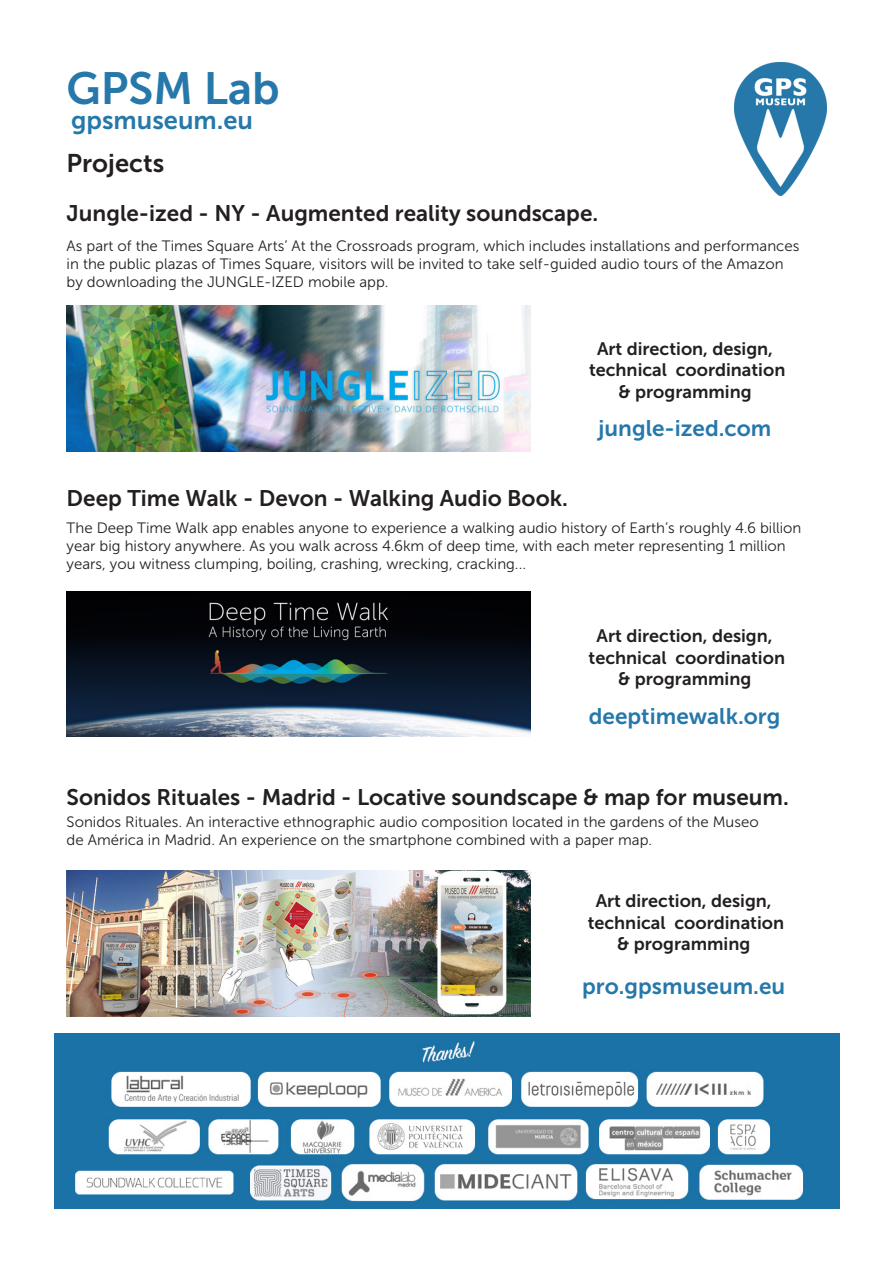
<style>
.page{position:relative;width:893px;height:1263px;background:#fff}
.page>*{position:absolute;margin:0;border:0;box-sizing:border-box;transform-origin:0 0}
.t1{font:45px "Museo Sans 700";color:#2678aa}
.t2{font:25.5px "Museo Sans 700";color:#2678aa}
.t3{font:25.5px "Museo Sans 700";color:#231f20}
.t4{font:22.5px "Museo Sans 700";color:#231f20}
.t5{font:22.5px "Museo Sans 700";color:#2678aa}
.t6{font:18px "Museo Sans 700";color:#231f20}
.t7{font:15px/18px "Museo Sans 300";color:#231f20}
</style>
<div class="page">
<img style="left:55px;top:1033px;width:785px;height:176px">
<img style="left:734px;top:62px;width:93px;height:134px">
<img style="left:67px;top:870px;width:463px;height:146px">
<img style="left:67px;top:591px;width:463px;height:146px">
<img style="left:67px;top:306px;width:463px;height:145px">
<h1 class="t1" style="left:67px;top:63px;width:214px">GPSM Lab</h1>
<p class="t2" style="left:71px;top:106px;width:183px">gpsmuseum.eu</p>
<p class="t3" style="left:67px;top:149px;width:99px">Projects</p>
<p class="t4" style="left:67px;top:200px;width:533px">Jungle-ized - NY - Augmented reality soundscape.</p>
<p class="t7" style="left:67px;top:237px;width:734px">As part of the Times Square Arts’ At the Crossroads program, which includes installations and performances</p>
<p class="t7" style="left:67px;top:255px;width:718px">in the public plazas of Times Square, visitors will be invited to take self-guided audio tours of the Amazon</p>
<p class="t7" style="left:67px;top:273px;width:324px">by downloading the JUNGLE-IZED mobile app.</p>
<p class="t6" style="left:597px;top:338px;width:177px">Art direction, design,</p>
<p class="t6" style="left:589px;top:360px;width:198px">technical coordination</p>
<p class="t6" style="left:618px;top:382px;width:135px">&amp; programming</p>
<p class="t4" style="left:67px;top:485px;width:503px">Deep Time Walk - Devon - Walking Audio Book.</p>
<p class="t5" style="left:599px;top:415px;width:174px">jungle-ized.com</p>
<p class="t7" style="left:67px;top:519px;width:736px">The Deep Time Walk app enables anyone to experience a walking audio history of Earth’s roughly 4.6 billion year big history anywhere. As you walk across 4.6km of deep time, with each meter representing 1 million years, you witness clumping, boiling, crashing, wrecking, cracking...</p>
<p class="t6" style="left:597px;top:626px;width:177px">Art direction, design,</p>
<p class="t6" style="left:589px;top:647px;width:198px">technical coordination</p>
<p class="t6" style="left:618px;top:669px;width:135px">&amp; programming</p>
<p class="t5" style="left:589px;top:703px;width:193px">deeptimewalk.org</p>
<p class="t4" style="left:67px;top:784px;width:724px">Sonidos Rituales - Madrid - Locative soundscape &amp; map for museum.</p>
<p class="t7" style="left:67px;top:813px;width:693px">Sonidos Rituales. An interactive ethnographic audio composition located in the gardens of the Museo</p>
<p class="t7" style="left:67px;top:831px;width:587px">de América in Madrid. An experience on the smartphone combined with a paper map.</p>
<p class="t6" style="left:596px;top:891px;width:177px">Art direction, design,</p>
<p class="t6" style="left:588px;top:912px;width:198px">technical coordination</p>
<p class="t6" style="left:617px;top:934px;width:135px">&amp; programming</p>
<p class="t5" style="left:582px;top:974px;width:205px">pro.gpsmuseum.eu</p>
</div>
